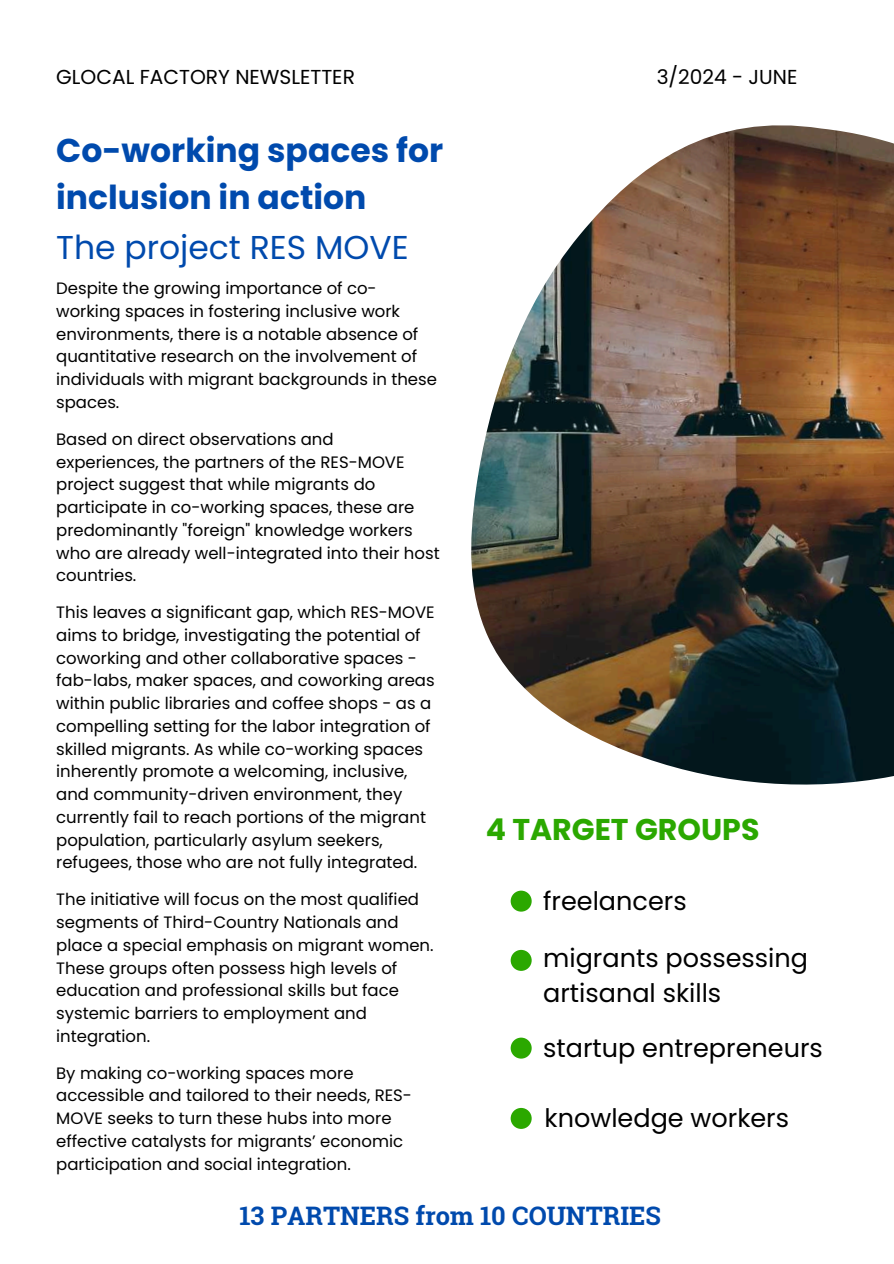
<style>
.page{position:relative;width:894px;height:1264px;background:#fff}
.page>*{position:absolute;margin:0;border:0;box-sizing:border-box;transform-origin:0 0}
.t1{font:700 33px/46px "Poppins";color:#004aad}
.t2{font:33px "Poppins";color:#004aad}
.t3{font:700 30px "Poppins";color:#2ba800}
.t4{font:25.5px/34.8px "Poppins";color:#000}
.t5{font:700 25.5px "Roboto Slab";color:#004aad}
.t6{font:20.1px "Poppins";color:#000}
.t7{font:16.5px/22.8px "Poppins";color:#000}
</style>
<div class="page">
<img style="left:471px;top:125px;width:422px;height:659px">
<div style="left:510px;top:890px;width:21px;height:21px;background:#2ba800;border-radius:50%"></div>
<div style="left:510px;top:949px;width:21px;height:21px;background:#2ba800;border-radius:50%"></div>
<div style="left:510px;top:1037px;width:21px;height:21px;background:#2ba800;border-radius:50%"></div>
<div style="left:510px;top:1107px;width:21px;height:21px;background:#2ba800;border-radius:50%"></div>
<p class="t6" style="left:56px;top:63px;width:300px">GLOCAL FACTORY NEWSLETTER</p>
<p class="t6" style="left:656px;top:63px;width:142px">3/2024 - JUNE</p>
<h1 class="t1" style="left:56px;top:128px;width:388px">Co-working spaces for inclusion in action</h1>
<h1 class="t2" style="left:56px;top:224px;width:354px">The project RES MOVE</h1>
<p class="t7" style="left:56px;top:277px;width:382px">Despite the growing importance of co&shy;working spaces in fostering inclusive work environments, there is a notable absence of quantitative research on the involvement of individuals with migrant backgrounds in these spaces.</p>
<p class="t7" style="left:56px;top:427px;width:385px">Based on direct observations and experiences, the partners of the RES-MOVE project suggest that while migrants do participate in co-working spaces, these are predominantly "foreign" knowledge workers who are already well-integrated into their host countries.</p>
<p class="t7" style="left:56px;top:601px;width:380px">This leaves a significant gap, which RES-MOVE aims to bridge, investigating the potential of coworking and other collaborative spaces - fab-labs, maker spaces, and coworking areas within public libraries and coffee shops - as a compelling setting for the labor integration of skilled migrants. As while co-working spaces inherently promote a welcoming, inclusive, and community-driven environment, they currently fail to reach portions of the migrant population, particularly asylum seekers, refugees, those who are not fully integrated.</p>
<p class="t7" style="left:56px;top:888px;width:379px">The initiative will focus on the most qualified segments of Third-Country Nationals and place a special emphasis on migrant women.<br>These groups often possess high levels of education and professional skills but face systemic barriers to employment and integration.</p>
<p class="t7" style="left:56px;top:1061px;width:357px">By making co-working spaces more accessible and tailored to their needs, RES-MOVE seeks to turn these hubs into more effective catalysts for migrants’ economic participation and social integration.</p>
<h2 class="t3" style="left:485px;top:808px;width:275px">4 TARGET GROUPS</h2>
<h3 class="t4" style="left:543px;top:883px;width:145px">freelancers</h3>
<h3 class="t4" style="left:543px;top:941px;width:266px">migrants possessing artisanal skills</h3>
<h3 class="t4" style="left:543px;top:1030px;width:281px">startup entrepreneurs</h3>
<h3 class="t4" style="left:544px;top:1100px;width:246px">knowledge workers</h3>
<h3 class="t5" style="left:239px;top:1198px;width:423px">13 PARTNERS from 10 COUNTRIES</h3>
</div>
